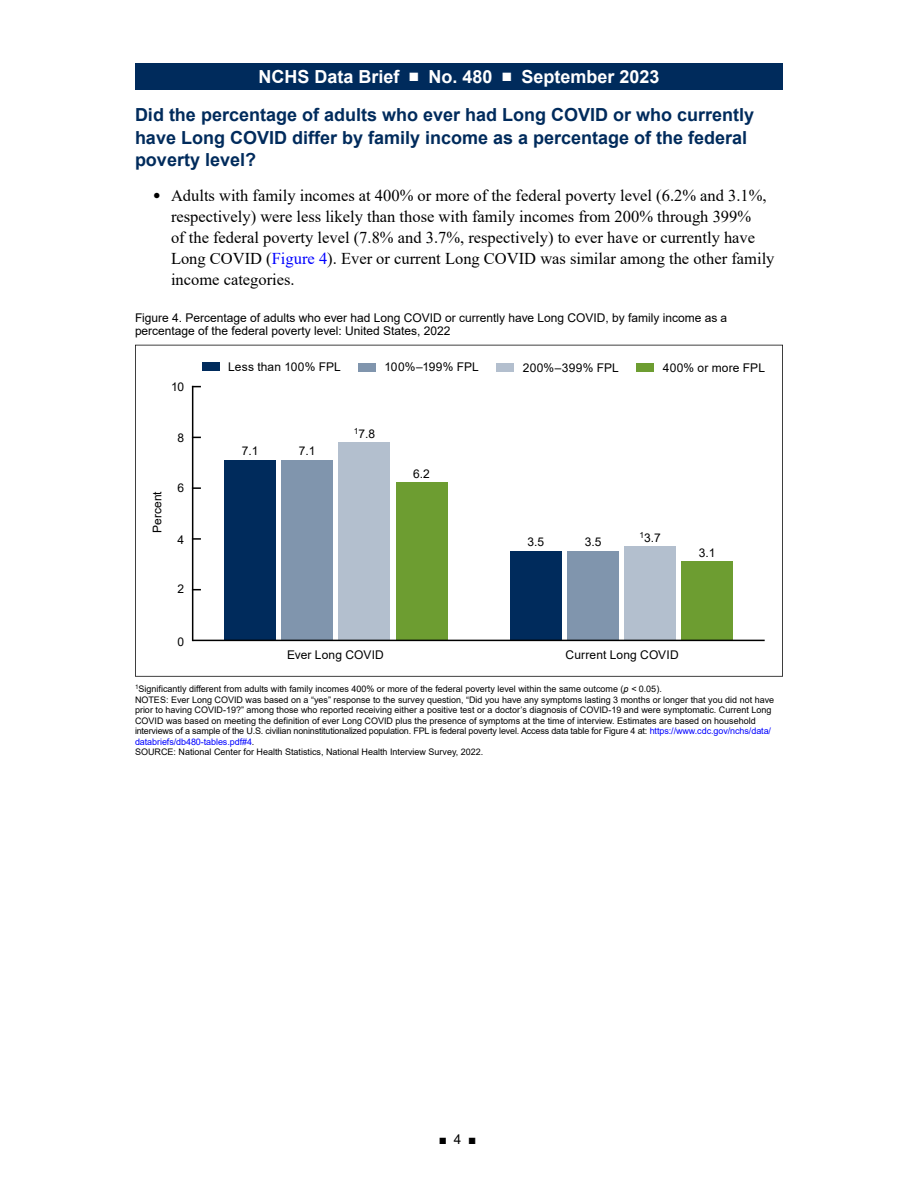
<style>
.page{position:relative;width:918px;height:1188px;background:#fff}
.page>*{position:absolute;margin:0;border:0;box-sizing:border-box;transform-origin:0 0}
.t1{font:700 18px/22.5px "Arial";color:#002b5c}
.t2{font:700 18px "Arial";color:#fff}
.t3{font:16.5px/21px "Times New Roman";color:#000}
.t4{font:13.5px "Arial";color:#000}
.t5{font:12px/13.5px "Arial";color:#000}
.t6{font:9px/10.5px "Arial";color:#000}
.s1{font-size:12.3px}
.s2{color:#00f}
.s3{font-style:italic}
</style>
<div class="page">
<div style="left:135px;top:63px;width:648px;height:27px;background:#002b5c"></div>
<svg style="left:135px;top:345px;width:648px;height:332px"></svg>
<div style="left:396px;top:483px;width:51px;height:157px;background:#6d9d31"></div>
<div style="left:682px;top:561px;width:51px;height:79px;background:#6d9d31"></div>
<div style="left:339px;top:442px;width:51px;height:198px;background:#b3bfce"></div>
<div style="left:624px;top:546px;width:52px;height:94px;background:#b3bfce"></div>
<div style="left:281px;top:460px;width:52px;height:180px;background:#8095ad"></div>
<div style="left:567px;top:551px;width:52px;height:89px;background:#8095ad"></div>
<div style="left:224px;top:460px;width:52px;height:180px;background:#002b5c"></div>
<div style="left:510px;top:551px;width:52px;height:89px;background:#002b5c"></div>
<hr style="left:192px;top:387px;width:1px;height:253px;background:#000">
<svg style="left:193px;top:538px;width:7px;height:2px"></svg>
<svg style="left:193px;top:487px;width:7px;height:2px"></svg>
<hr style="left:193px;top:640px;width:572px;height:1px;background:#000">
<div style="left:496px;top:363px;width:18px;height:8px;background:#b3bfce"></div>
<div style="left:636px;top:363px;width:18px;height:8px;background:#6d9d31"></div>
<div style="left:358px;top:363px;width:18px;height:8px;background:#8095ad"></div>
<div style="left:202px;top:363px;width:17px;height:8px;background:#002b5c"></div>
<h1 class="t2" style="left:259px;top:64px;width:402px">NCHS Data Brief ■ No. 480 ■ September 2023</h1>
<h2 class="t1" style="left:135px;top:104px;width:621px">Did the percentage of adults who ever had Long COVID or who currently have Long COVID differ by family income as a percentage of the federal poverty level?</h2>
<p class="t3" style="left:171px;top:184px;width:605px;text-indent:-18px"><span class="s1">●</span> Adults with family incomes at 400% or more of the federal poverty level (6.2% and 3.1%, respectively) were less likely than those with family incomes from 200% through 399%<br>of the federal poverty level (7.8% and 3.7%, respectively) to ever have or currently have Long COVID (<span class="s2">Figure 4</span>). Ever or current Long COVID was similar among the other family income categories.</p>
<p class="t5" style="left:135px;top:311px;width:594px">Figure 4. Percentage of adults who ever had Long COVID or currently have Long COVID, by family income as a percentage of the federal poverty level: United States, 2022</p>
<p class="t5" style="left:171px;top:380px;width:15px">10</p>
<p class="t5" style="left:178px;top:431px;width:8px">8</p>
<p class="t5" style="left:151px;top:533px;width:43px;rotate:-90deg">Percent</p>
<p class="t5" style="left:178px;top:481px;width:8px">6</p>
<p class="t5" style="left:178px;top:533px;width:8px">4</p>
<p class="t5" style="left:178px;top:582px;width:8px">2</p>
<p class="t5" style="left:178px;top:635px;width:8px">0</p>
<p class="t5" style="left:228px;top:360px;width:114px">Less than 100% FPL</p>
<p class="t5" style="left:385px;top:360px;width:96px">100%–199% FPL</p>
<p class="t5" style="left:523px;top:361px;width:97px">200%–399% FPL</p>
<p class="t5" style="left:663px;top:361px;width:104px">400% or more FPL</p>
<p class="t5" style="left:242px;top:444px;width:18px">7.1</p>
<p class="t5" style="left:299px;top:444px;width:18px">7.1</p>
<p class="t5" style="left:354px;top:427px;width:23px"><sup>1</sup>7.8</p>
<p class="t5" style="left:413px;top:467px;width:18px">6.2</p>
<p class="t5" style="left:528px;top:535px;width:18px">3.5</p>
<p class="t5" style="left:585px;top:535px;width:18px">3.5</p>
<p class="t5" style="left:639px;top:531px;width:23px"><sup>1</sup>3.7</p>
<p class="t5" style="left:699px;top:546px;width:18px">3.1</p>
<p class="t5" style="left:287px;top:648px;width:98px">Ever Long COVID</p>
<p class="t5" style="left:566px;top:648px;width:115px">Current Long COVID</p>
<p class="t6" style="left:135px;top:684px;width:641px"><sup>1</sup>Significantly different from adults with family incomes 400% or more of the federal poverty level within the same outcome (<span class="s3">p &lt;</span> 0.05).<br>NOTES: Ever Long COVID was based on a “yes” response to the survey question, “Did you have any symptoms lasting 3 months or longer that you did not have prior to having COVID-19?” among those who reported receiving either a positive test or a doctor’s diagnosis of COVID-19 and were symptomatic. Current Long COVID was based on meeting the definition of ever Long COVID plus the presence of symptoms at the time of interview. Estimates are based on household interviews of a sample of the U.S. civilian noninstitutionalized population. FPL is federal poverty level. Access data table for Figure 4 at: <span class="s2">https://www.cdc.gov/nchs/data/ databriefs/db480-tables.pdf#4</span>.<br>SOURCE: National Center for Health Statistics, National Health Interview Survey, 2022.</p>
<h3 class="t4" style="left:439px;top:1130px;width:39px">■ 4 ■</h3>
</div>
